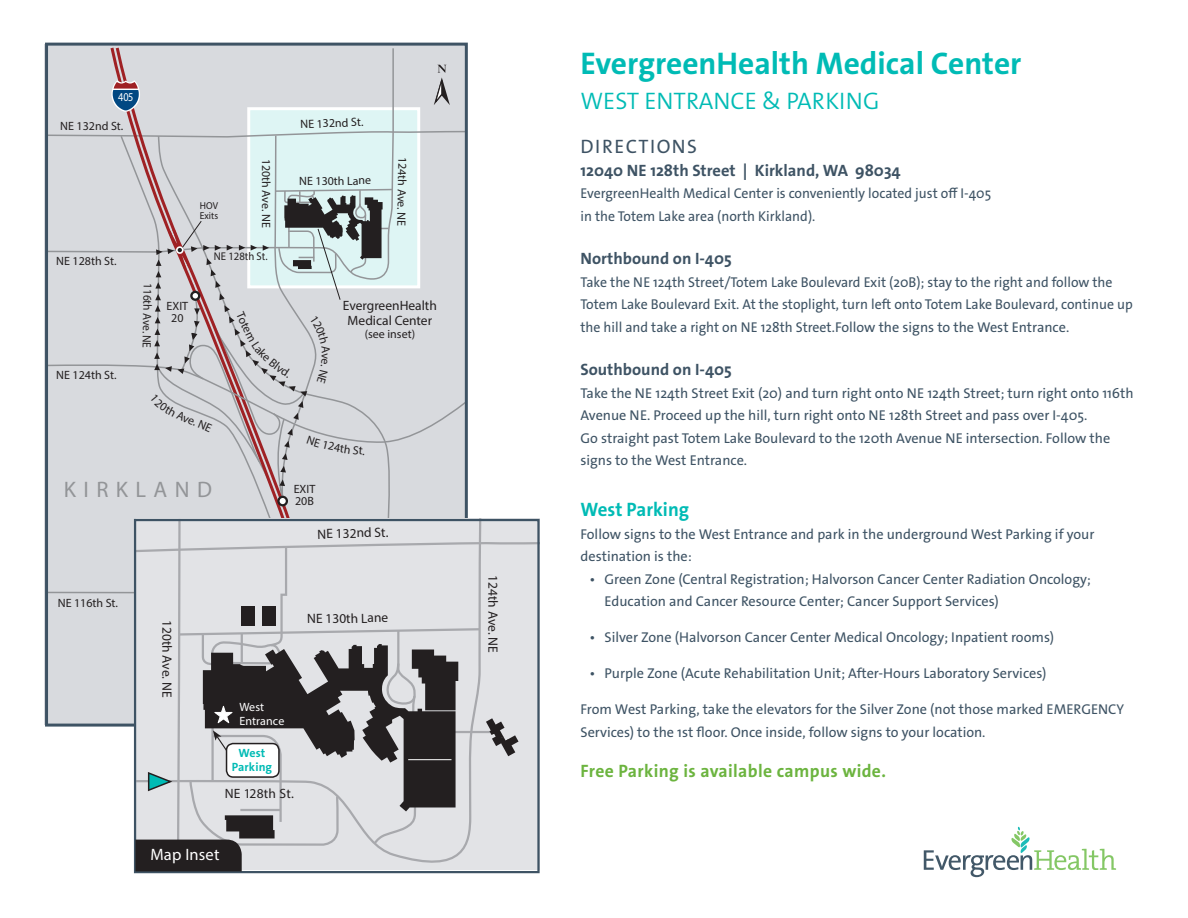
<style>
.page{position:relative;width:1188px;height:918px;background:#fff}
.page>*{position:absolute;margin:0;border:0;box-sizing:border-box;transform-origin:0 0}
.t1{font:700 31.5px "The Sans Os F";color:#00bbb5}
.t2{font:300 24px "The Sans Os F";color:#00bbb5}
.t3{font:22.5px "Myriad Pro";letter-spacing:.33em;color:#939598}
.Indent{font:700 19.5px "The Sans Os F";color:#00bbb5}
.t4{font:19.5px "The Sans Os F";letter-spacing:.075em;color:#3e5364}
.Indent-2{font:700 18px "The Sans Os F";letter-spacing:.02em;color:#6cb43f}
.t5{font:700 16.5px "The Sans Os F";color:#3e5364}
.t6{font:16.5px "Myriad Pro";letter-spacing:.01em;color:#fff}
.t7{font:14.25px/22.5px "The Sans Os F";color:#3e5364}
.t8{font:13.5px "Myriad Pro";color:#231f20}
.t9{font:13.5px "Myriad Pro";letter-spacing:.02em;color:#231f20}
.t10{font:12px "Myriad Pro";color:#231f20}
.t11{font:12px "Myriad Pro";letter-spacing:.01em;color:#fff}
.t12{font:12px "Myriad Pro";color:#231f20;scale:.95 1}
.t13{font:700 12px "The Sans Os F";letter-spacing:.01em;color:#00bbb5}
.t14{font:12px "Myriad Pro";letter-spacing:.01em;color:#fff;scale:.85 1}
.t15{font:11.25px "Myriad Pro";color:#231f20;scale:.95 1}
.t16{font:10.05px "Myriad Pro";color:#231f20;scale:.95 1}
</style>
<div class="page">
<div style="left:44px;top:45px;width:423px;height:680px;background:#d8dade"></div>
<svg style="left:110px;top:47px;width:285px;height:83px"></svg>
<svg style="left:434px;top:65px;width:16px;height:40px"></svg>
<svg style="left:110px;top:77px;width:33px;height:38px"></svg>
<svg style="left:924px;top:827px;width:192px;height:50px"></svg>
<svg style="left:45px;top:517px;width:495px;height:356px"></svg>
<svg style="left:45px;top:130px;width:423px;height:376px"></svg>
<p class="t14" style="left:118px;top:90px;width:19px">405</p>
<p class="t10" style="left:60px;top:118px;width:65px">NE 132nd St.</p>
<p class="t10" style="left:56px;top:254px;width:62px">NE 128th St.</p>
<p class="t10" style="left:56px;top:367px;width:62px">NE 124th St.</p>
<p class="t12" style="left:155px;top:283px;width:70px;rotate:91deg">116th Ave. NE</p>
<p class="t16" style="left:200px;top:199px;width:21px">HOV</p>
<p class="t16" style="left:200px;top:209px;width:21px">Exits</p>
<p class="t10" style="left:274px;top:159px;width:71px;rotate:90deg">120th Ave. NE</p>
<p class="t15" style="left:214px;top:250px;width:58px">NE 128th St.</p>
<p class="t10" style="left:167px;top:298px;width:23px">EXIT</p>
<p class="t10" style="left:171px;top:310px;width:14px">20</p>
<p class="t10" style="left:300px;top:117px;width:65px;rotate:-2deg">NE 132nd St.</p>
<p class="t10" style="left:299px;top:174px;width:74px;rotate:-1deg">NE 130th Lane</p>
<p class="t10" style="left:410px;top:157px;width:71px;rotate:91deg">124th Ave. NE</p>
<p class="t8" style="left:343px;top:297px;width:95px">EvergreenHealth</p>
<p class="t8" style="left:348px;top:312px;width:86px">Medical Center</p>
<p class="t10" style="left:365px;top:327px;width:52px">(see inset)</p>
<p class="t3" style="left:64px;top:475px;width:150px">KIRKLAND</p>
<p class="t10" style="left:294px;top:482px;width:23px">EXIT</p>
<p class="t10" style="left:295px;top:494px;width:20px">20B</p>
<p class="t10" style="left:58px;top:595px;width:62px">NE 116th St.</p>
<p class="t8" style="left:317px;top:526px;width:72px;rotate:-2deg">NE 132nd St.</p>
<p class="t8" style="left:175px;top:620px;width:79px;rotate:90deg">120th Ave. NE</p>
<p class="t8" style="left:307px;top:611px;width:83px;rotate:-1deg">NE 130th Lane</p>
<p class="t11" style="left:239px;top:700px;width:26px">West</p>
<p class="t11" style="left:239px;top:713px;width:46px">Entrance</p>
<p class="t13" style="left:239px;top:746px;width:28px">West</p>
<p class="t13" style="left:232px;top:759px;width:42px">Parking</p>
<p class="t9" style="left:225px;top:785px;width:71px">NE 128th St.</p>
<p class="t6" style="left:150px;top:844px;width:71px">Map Inset</p>
<p class="t8" style="left:501px;top:575px;width:79px;rotate:90deg">124th Ave. NE</p>
<p class="t1" style="left:580px;top:43px;width:442px">EvergreenHealth Medical Center</p>
<p class="t2" style="left:580px;top:85px;width:300px">WEST ENTRANCE &amp; PARKING</p>
<p class="t4" style="left:580px;top:134px;width:118px">DIRECTIONS</p>
<p class="t5" style="left:580px;top:160px;width:322px">12040 NE 128th Street | Kirkland, WA 98034</p>
<p class="t7" style="left:580px;top:182px;width:412px">EvergreenHealth Medical Center is conveniently located just off I-405 in the Totem Lake area (north Kirkland).</p>
<p class="t5" style="left:580px;top:248px;width:153px">Northbound on I-405</p>
<p class="t7" style="left:580px;top:271px;width:554px">Take the NE 124th Street/Totem Lake Boulevard Exit (20B); stay to the right and follow the<br>Totem Lake Boulevard Exit. At the stoplight, turn left onto Totem Lake Boulevard, continue up the hill and take a right on NE 128th Street.Follow the signs to the West Entrance.</p>
<p class="t5" style="left:580px;top:359px;width:153px">Southbound on I-405</p>
<p class="t7" style="left:580px;top:382px;width:555px">Take the NE 124th Street Exit (20) and turn right onto NE 124th Street; turn right onto 116th<br>Avenue NE. Proceed up the hill, turn right onto NE 128th Street and pass over I-405.</p>
<p class="t7" style="left:580px;top:427px;width:531px">Go straight past Totem Lake Boulevard to the 120th Avenue NE intersection. Follow the</p>
<p class="t7" style="left:580px;top:449px;width:168px">signs to the West Entrance.</p>
<p class="Indent" style="left:580px;top:497px;width:110px">West Parking</p>
<p class="t7" style="left:580px;top:523px;width:515px">Follow signs to the West Entrance and park in the underground West Parking if your destination is the:</p>
<p class="t7" style="left:604px;top:568px;width:488px;text-indent:-15px">• Green Zone (Central Registration; Halvorson Cancer Center Radiation Oncology;<br>Education and Cancer Resource Center; Cancer Support Services)</p>
<p class="t7" style="left:590px;top:626px;width:466px">• Silver Zone (Halvorson Cancer Center Medical Oncology; Inpatient rooms)</p>
<p class="t7" style="left:590px;top:662px;width:459px">• Purple Zone (Acute Rehabilitation Unit; After-Hours Laboratory Services)</p>
<p class="t7" style="left:580px;top:698px;width:545px">From West Parking, take the elevators for the Silver Zone (not those marked EMERGENCY<br>Services) to the 1st floor. Once inside, follow signs to your location.</p>
<p class="Indent-2" style="left:580px;top:760px;width:307px">Free Parking is available campus wide.</p>
</div>
